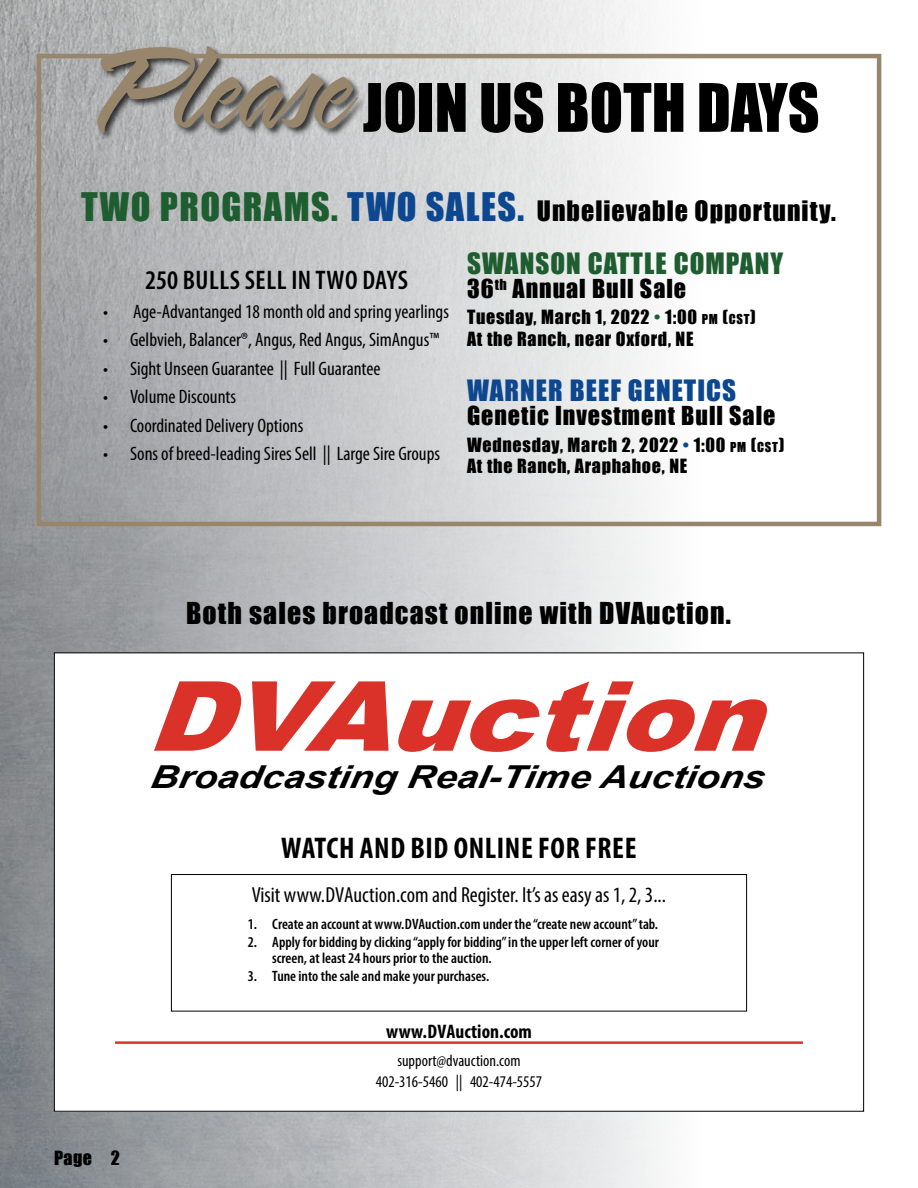
<style>
.page{position:relative;width:918px;height:1188px;background:#fff}
.page>*{position:absolute;margin:0;border:0;box-sizing:border-box;transform-origin:0 0}
.t1{font:61.65px "Impact";color:#000}
.t2{font:italic 700 31.65px "Arial";color:#000;scale:1.22 1}
.t3{font:700 condensed 30px "Myriad Pro";letter-spacing:.02em;color:#000}
.t4{font:27.75px "Impact";letter-spacing:.04em;color:#000}
.t5{font:600 condensed 27px "Myriad Pro";letter-spacing:.02em;color:#000}
.t6{font:27px "Impact";letter-spacing:.04em;color:#1e5d2f}
.t7{font:27px "Impact";letter-spacing:.04em;color:#0c478f}
.t8{font:25.8px "Impact";letter-spacing:.04em;color:#000}
.t9{font:24px "Impact";letter-spacing:.04em;color:#000}
.t10{font:condensed 21.9px "Myriad Pro";color:#000}
.t11{font:700 condensed 19.65px "Myriad Pro";color:#000}
.t12{font:condensed 19.5px "Myriad Pro";color:#000}
.t13{font:18px/21.6px "Impact";letter-spacing:.04em;color:#000}
.t14{font:condensed 16.35px/21.9px "Myriad Pro";color:#000;text-align:center}
.t15{font:600 condensed 15px/16.4px "Myriad Pro";color:#000}
.s1{font-family:"Sarah Script";font-size:136.05px;color:#97856c}
.s2{font-size:36.15px;color:#1e5d2f}
.s3{font-size:36.15px;color:#0c478f}
.s4{color:#1e5d2f}
.s5{font-size:12.6px}
.s6{font-style:inherit}
.s7{color:#0c478f}
</style>
<div class="page">
<img style="left:0;top:0;width:703px;height:1188px">
<div style="left:54px;top:653px;width:810px;height:458px;background:#fff"></div>
<svg style="left:154px;top:681px;width:87px;height:70px"></svg>
<svg style="left:252px;top:681px;width:137px;height:70px"></svg>
<svg style="left:398px;top:699px;width:142px;height:53px"></svg>
<svg style="left:546px;top:681px;width:221px;height:71px"></svg>
<hr style="left:115px;top:1041px;width:688px;height:3px;background:#da3229">
<div style="left:171px;top:874px;width:576px;height:137px;border:1px solid #000"></div>
<svg style="left:62px;top:1116px;width:20px;height:2px"></svg>
<div style="left:96px;top:45px;width:271px;height:96px;background:#000;opacity:.75"></div>
<div style="left:37px;top:54px;width:844px;height:472px;border:4px solid #97856c"></div>
<h1 class="t1" style="left:100px;top:60px;width:721px"><span class="s1">Please</span>JOIN US BOTH DAYS</h1>
<h3 class="t8" style="left:81px;top:191px;width:756px"><span class="s2">TWO PROGRAMS.</span> <span class="s3">TWO SALES.</span> Unbelievable Opportunity.</h3>
<h3 class="t6" style="left:467px;top:242px;width:318px">SWANSON CATTLE COMPANY</h3>
<h3 class="t9" style="left:467px;top:270px;width:221px">36<sup>th</sup> Annual Bull Sale</h3>
<p class="t13" style="left:467px;top:306px;width:290px">Tuesday, March 1, 2022 <span class="s4">•</span> 1:00 <span class="s5">PM</span> <span class="s6">(</span><span class="s5">CST</span><span class="s6">)<br></span>At the Ranch, near Oxford, NE</p>
<h3 class="t5" style="left:145px;top:264px;width:265px">250 BULLS SELL IN TWO DAYS</h3>
<h3 class="t12" style="left:103px;top:299px;width:348px">• Age-Advantanged 18 month old and spring yearlings</h3>
<h3 class="t12" style="left:103px;top:328px;width:338px">• Gelbvieh, Balancer®, Angus, Red Angus, SimAngus™</h3>
<h3 class="t12" style="left:103px;top:356px;width:279px">• Sight Unseen Guarantee || Full Guarantee</h3>
<h3 class="t12" style="left:103px;top:385px;width:135px">• Volume Discounts</h3>
<h3 class="t12" style="left:103px;top:414px;width:202px">• Coordinated Delivery Options</h3>
<h3 class="t12" style="left:103px;top:442px;width:339px">• Sons of breed-leading Sires Sell || Large Sire Groups</h3>
<h3 class="t7" style="left:467px;top:370px;width:271px">WARNER BEEF GENETICS</h3>
<h3 class="t9" style="left:467px;top:397px;width:310px">Genetic Investment Bull Sale</h3>
<p class="t13" style="left:467px;top:433px;width:319px">Wednesday, March 2, 2022 <span class="s7">•</span> 1:00 <span class="s5">PM</span> <span class="s6">(</span><span class="s5">CST</span><span class="s6">)<br></span>At the Ranch, Araphahoe, NE</p>
<h3 class="t4" style="left:186px;top:592px;width:546px">Both sales broadcast online with DVAuction.</h3>
<h2 class="t2" style="left:150px;top:756px;width:511px">Broadcasting Real-Time Auctions</h2>
<h3 class="t3" style="left:281px;top:830px;width:357px">WATCH AND BID ONLINE FOR FREE</h3>
<h3 class="t10" style="left:252px;top:882px;width:416px">Visit www.DVAuction.com and Register. It’s as easy as 1, 2, 3...</h3>
<p class="t15" style="left:248px;top:916px;width:412px">1. Create an account at www.DVAuction.com under the “create new account” tab.</p>
<p class="t15" style="left:272px;top:934px;width:388px;text-indent:-25px">2. Apply for bidding by clicking “apply for bidding” in the upper left corner of your screen, at least 24 hours prior to the auction.</p>
<p class="t15" style="left:248px;top:968px;width:243px">3. Tune into the sale and make your purchases.</p>
<h3 class="t11" style="left:386px;top:1019px;width:147px">www.DVAuction.com</h3>
<p class="t13" style="left:54px;top:1146px;width:67px">Page 2</p>
<p class="t14" style="left:376px;top:1049px;width:168px">support@dvauction.com<br>402-316-5460 || 402-474-5557</p>
</div>
